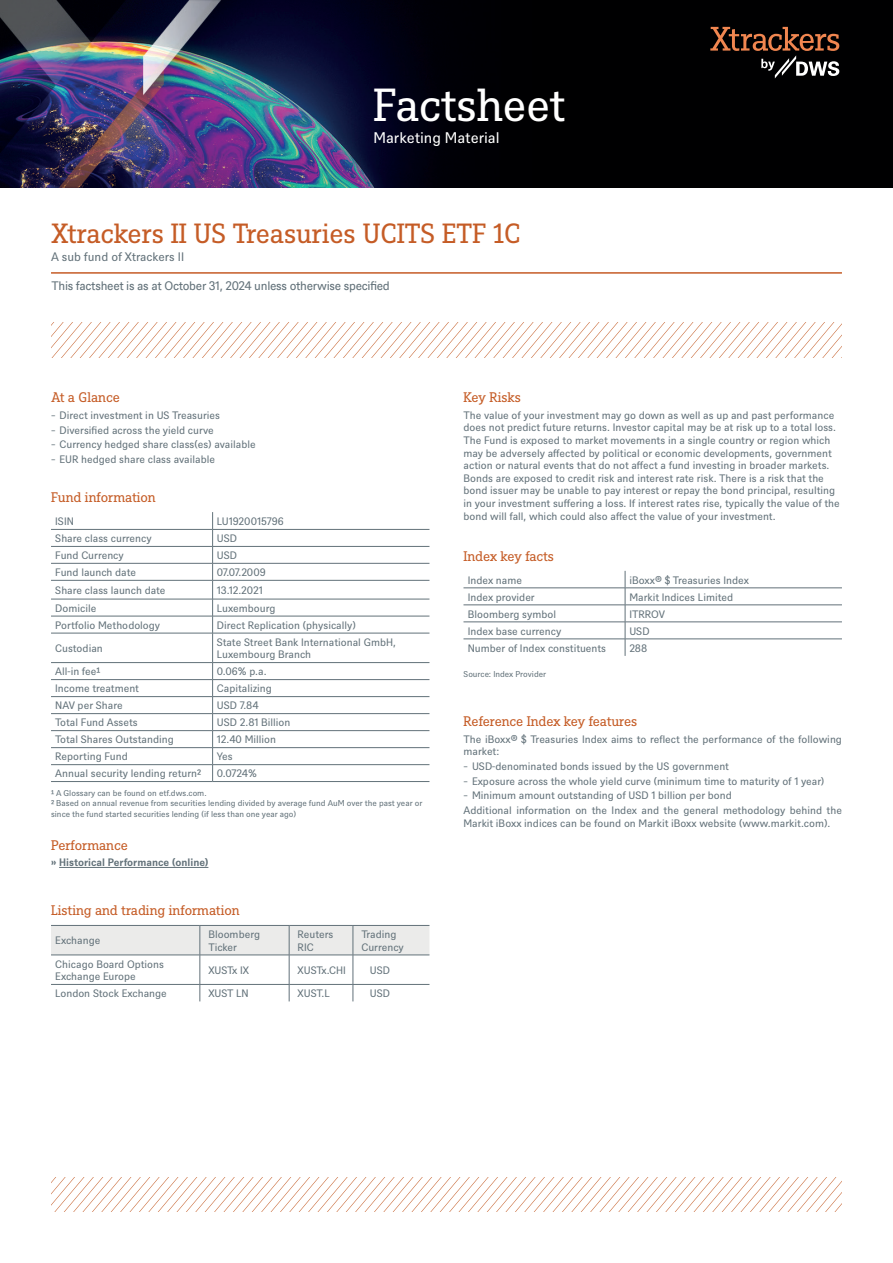
<style>
.page{position:relative;width:893px;height:1263px;background:#fff}
.page>*{position:absolute;margin:0;border:0;box-sizing:border-box;transform-origin:0 0}
.t1{font:45px "DWS Slab";letter-spacing:-.01em;color:#fff}
.t2{font:27px "DWS Slab";color:#c55c26}
.t3{font:15px "DWS Sans";color:#fff}
.t4{font:13.5px "DWS Slab";letter-spacing:-.01em;color:#c55c26}
.t5{font:12px "DWS Sans TT";letter-spacing:-.025em;color:#627179}
.t6{font:12px "DWS Sans";color:#627179}
.t7{font:10.5px/12.6px "DWS Sans";color:#627179}
.t8{font:700 10.5px "DWS Sans";color:#627179}
.t9{font:8.25px/9.9px "DWS Sans";color:#627179}
</style>
<div class="page">
<img style="left:0;top:0;width:893px;height:188px">
<hr style="left:59px;top:867px;width:149px;height:1px;background:#627179">
<hr style="left:51px;top:529px;width:162px;height:1px;background:#627179">
<hr style="left:213px;top:529px;width:216px;height:1px;background:#627179">
<hr style="left:51px;top:546px;width:162px;height:1px;background:#627179">
<hr style="left:213px;top:546px;width:216px;height:1px;background:#627179">
<hr style="left:51px;top:563px;width:162px;height:1px;background:#627179">
<hr style="left:213px;top:563px;width:216px;height:1px;background:#627179">
<hr style="left:51px;top:580px;width:162px;height:1px;background:#627179">
<hr style="left:213px;top:580px;width:216px;height:1px;background:#627179">
<hr style="left:51px;top:599px;width:162px;height:1px;background:#627179">
<hr style="left:213px;top:599px;width:216px;height:1px;background:#627179">
<hr style="left:51px;top:616px;width:162px;height:1px;background:#627179">
<hr style="left:213px;top:616px;width:216px;height:1px;background:#627179">
<hr style="left:51px;top:633px;width:162px;height:1px;background:#627179">
<hr style="left:213px;top:633px;width:216px;height:1px;background:#627179">
<hr style="left:51px;top:662px;width:162px;height:1px;background:#627179">
<hr style="left:213px;top:662px;width:216px;height:1px;background:#627179">
<hr style="left:51px;top:679px;width:162px;height:1px;background:#627179">
<hr style="left:213px;top:679px;width:216px;height:1px;background:#627179">
<hr style="left:51px;top:696px;width:162px;height:1px;background:#627179">
<hr style="left:51px;top:713px;width:162px;height:1px;background:#627179">
<hr style="left:51px;top:730px;width:162px;height:1px;background:#627179">
<hr style="left:51px;top:747px;width:162px;height:1px;background:#627179">
<hr style="left:51px;top:781px;width:162px;height:1px;background:#627179">
<hr style="left:213px;top:781px;width:216px;height:1px;background:#627179">
<hr style="left:213px;top:696px;width:216px;height:1px;background:#627179">
<hr style="left:213px;top:713px;width:216px;height:1px;background:#627179">
<hr style="left:213px;top:730px;width:216px;height:1px;background:#627179">
<hr style="left:213px;top:747px;width:216px;height:1px;background:#627179">
<svg style="left:212px;top:512px;width:1px;height:269px"></svg>
<hr style="left:51px;top:764px;width:162px;height:1px;background:#627179">
<hr style="left:213px;top:764px;width:216px;height:1px;background:#627179">
<svg style="left:51px;top:925px;width:378px;height:76px"></svg>
<hr style="left:463px;top:588px;width:162px;height:1px;background:#627179">
<hr style="left:625px;top:588px;width:217px;height:1px;background:#627179">
<hr style="left:463px;top:605px;width:162px;height:1px;background:#627179">
<hr style="left:625px;top:605px;width:217px;height:1px;background:#627179">
<hr style="left:463px;top:622px;width:162px;height:1px;background:#627179">
<hr style="left:625px;top:622px;width:217px;height:1px;background:#627179">
<hr style="left:463px;top:639px;width:162px;height:1px;background:#627179">
<hr style="left:625px;top:639px;width:217px;height:1px;background:#627179">
<svg style="left:625px;top:571px;width:1px;height:85px"></svg>
<hr style="left:51px;top:272px;width:791px;height:2px;background:#c55c26">
<svg style="left:52px;top:322px;width:790px;height:35px"></svg>
<svg style="left:51px;top:1177px;width:791px;height:35px"></svg>
<svg style="left:710px;top:27px;width:129px;height:51px;background:#3a2921"></svg>
<h1 class="t1" style="left:373px;top:74px;width:193px">Factsheet</h1>
<h3 class="t3" style="left:373px;top:127px;width:128px">Marketing Material</h3>
<h2 class="t2" style="left:51px;top:215px;width:471px">Xtrackers II US Treasuries UCITS ETF 1C</h2>
<p class="t6" style="left:51px;top:249px;width:135px">A sub fund of Xtrackers II</p>
<p class="t5" style="left:51px;top:278px;width:340px">This factsheet is as at October 31, 2024 unless otherwise specified</p>
<p class="t4" style="left:51px;top:388px;width:70px">At a Glance</p>
<p class="t7" style="left:51px;top:407px;width:206px;line-height:14.7px">̵ Direct investment in US Treasuries<br>̵ Diversified across the yield curve<br>̵ Currency hedged share class(es) available ̵ EUR hedged share class available</p>
<p class="t4" style="left:51px;top:488px;width:106px">Fund information</p>
<p class="t7" style="left:55px;top:514px;width:20px">ISIN</p>
<p class="t7" style="left:217px;top:514px;width:68px">LU1920015796</p>
<p class="t7" style="left:55px;top:531px;width:98px">Share class currency</p>
<p class="t7" style="left:217px;top:531px;width:22px">USD</p>
<p class="t7" style="left:55px;top:548px;width:70px">Fund Currency</p>
<p class="t7" style="left:217px;top:548px;width:22px">USD</p>
<p class="t7" style="left:55px;top:565px;width:82px">Fund launch date</p>
<p class="t7" style="left:217px;top:565px;width:50px">07.07.2009</p>
<p class="t7" style="left:55px;top:583px;width:112px">Share class launch date</p>
<p class="t7" style="left:217px;top:583px;width:47px">13.12.2021</p>
<p class="t7" style="left:55px;top:601px;width:43px">Domicile</p>
<p class="t7" style="left:217px;top:601px;width:60px">Luxembourg</p>
<p class="t7" style="left:55px;top:618px;width:106px">Portfolio Methodology</p>
<p class="t7" style="left:217px;top:618px;width:140px">Direct Replication (physically)</p>
<p class="t7" style="left:55px;top:641px;width:49px">Custodian</p>
<p class="t7" style="left:217px;top:635px;width:181px">State Street Bank International GmbH,<br>Luxembourg Branch</p>
<p class="t7" style="left:55px;top:664px;width:47px">All-in fee¹</p>
<p class="t7" style="left:217px;top:664px;width:51px">0.06% p.a.</p>
<p class="t7" style="left:55px;top:682px;width:85px">Income treatment</p>
<p class="t7" style="left:217px;top:682px;width:57px">Capitalizing</p>
<p class="t7" style="left:55px;top:699px;width:69px">NAV per Share</p>
<p class="t7" style="left:217px;top:699px;width:43px">USD 7.84</p>
<p class="t7" style="left:55px;top:716px;width:84px">Total Fund Assets</p>
<p class="t7" style="left:217px;top:716px;width:75px">USD 2.81 Billion</p>
<p class="t7" style="left:55px;top:733px;width:120px">Total Shares Outstanding</p>
<p class="t7" style="left:217px;top:733px;width:61px">12.40 Million</p>
<p class="t7" style="left:55px;top:750px;width:74px">Reporting Fund</p>
<p class="t7" style="left:217px;top:750px;width:17px">Yes</p>
<p class="t7" style="left:55px;top:766px;width:147px">Annual security lending return²</p>
<p class="t7" style="left:217px;top:766px;width:42px">0.0724%</p>
<p class="t9" style="left:51px;top:788px;width:373px">¹ A Glossary can be found on etf.dws.com.<br>² Based on annual revenue from securities lending divided by average fund AuM over the past year or</p>
<p class="t9" style="left:51px;top:809px;width:247px">since the fund started securities lending (if less than one year ago)</p>
<p class="t4" style="left:51px;top:835px;width:78px">Performance</p>
<p class="t8" style="left:51px;top:855px;width:159px">» Historical Performance (online)</p>
<p class="t4" style="left:51px;top:901px;width:190px">Listing and trading information</p>
<p class="t7" style="left:55px;top:934px;width:47px">Exchange</p>
<p class="t7" style="left:208px;top:927px;width:53px">Bloomberg<br>Ticker</p>
<p class="t7" style="left:298px;top:927px;width:37px">Reuters<br>RIC</p>
<p class="t7" style="left:361px;top:927px;width:44px">Trading<br>Currency</p>
<p class="t7" style="left:55px;top:957px;width:110px">Chicago Board Options<br>Exchange Europe</p>
<p class="t7" style="left:208px;top:963px;width:42px">XUSTx IX</p>
<p class="t7" style="left:298px;top:963px;width:50px">XUSTx.CHI</p>
<p class="t7" style="left:370px;top:963px;width:22px">USD</p>
<p class="t7" style="left:55px;top:986px;width:113px">London Stock Exchange</p>
<p class="t7" style="left:208px;top:986px;width:42px">XUST LN</p>
<p class="t7" style="left:298px;top:986px;width:34px">XUST.L</p>
<p class="t7" style="left:370px;top:986px;width:22px">USD</p>
<p class="t4" style="left:463px;top:388px;width:59px">Key Risks</p>
<p class="t7" style="left:463px;top:408px;width:378px">The value of your investment may go down as well as up and past performance does not predict future returns. Investor capital may be at risk up to a total loss.<br>The Fund is exposed to market movements in a single country or region which may be adversely affected by political or economic developments, government action or natural events that do not affect a fund investing in broader markets.<br>Bonds are exposed to credit risk and interest rate risk. There is a risk that the bond issuer may be unable to pay interest or repay the bond principal, resulting in your investment suffering a loss. If interest rates rise, typically the value of the bond will fall, which could also affect the value of your investment.</p>
<p class="t4" style="left:463px;top:547px;width:92px">Index key facts</p>
<p class="t7" style="left:468px;top:573px;width:56px">Index name</p>
<p class="t7" style="left:629px;top:573px;width:121px">iBoxx® $ Treasuries Index</p>
<p class="t7" style="left:468px;top:590px;width:68px">Index provider</p>
<p class="t7" style="left:629px;top:590px;width:105px">Markit Indices Limited</p>
<p class="t7" style="left:468px;top:607px;width:90px">Bloomberg symbol</p>
<p class="t7" style="left:629px;top:607px;width:37px">ITRROV</p>
<p class="t7" style="left:468px;top:624px;width:95px">Index base currency</p>
<p class="t7" style="left:629px;top:624px;width:22px">USD</p>
<p class="t7" style="left:468px;top:641px;width:140px">Number of Index constituents</p>
<p class="t7" style="left:629px;top:641px;width:19px">288</p>
<p class="t9" style="left:463px;top:668px;width:84px">Source: Index Provider</p>
<p class="t4" style="left:463px;top:712px;width:175px">Reference Index key features</p>
<p class="t7" style="left:463px;top:732px;width:380px">The iBoxx® $ Treasuries Index aims to reflect the performance of the following market:</p>
<p class="t7" style="left:463px;top:758px;width:380px;line-height:14.7px">̵ USD-denominated bonds issued by the US government<br>̵ Exposure across the whole yield curve (minimum time to maturity of 1 year)<br>̵ Minimum amount outstanding of USD 1 billion per bond<br>Additional information on the Index and the general methodology behind the</p>
<p class="t7" style="left:463px;top:816px;width:368px">Markit iBoxx indices can be found on Markit iBoxx website (www.markit.com).</p>
</div>
